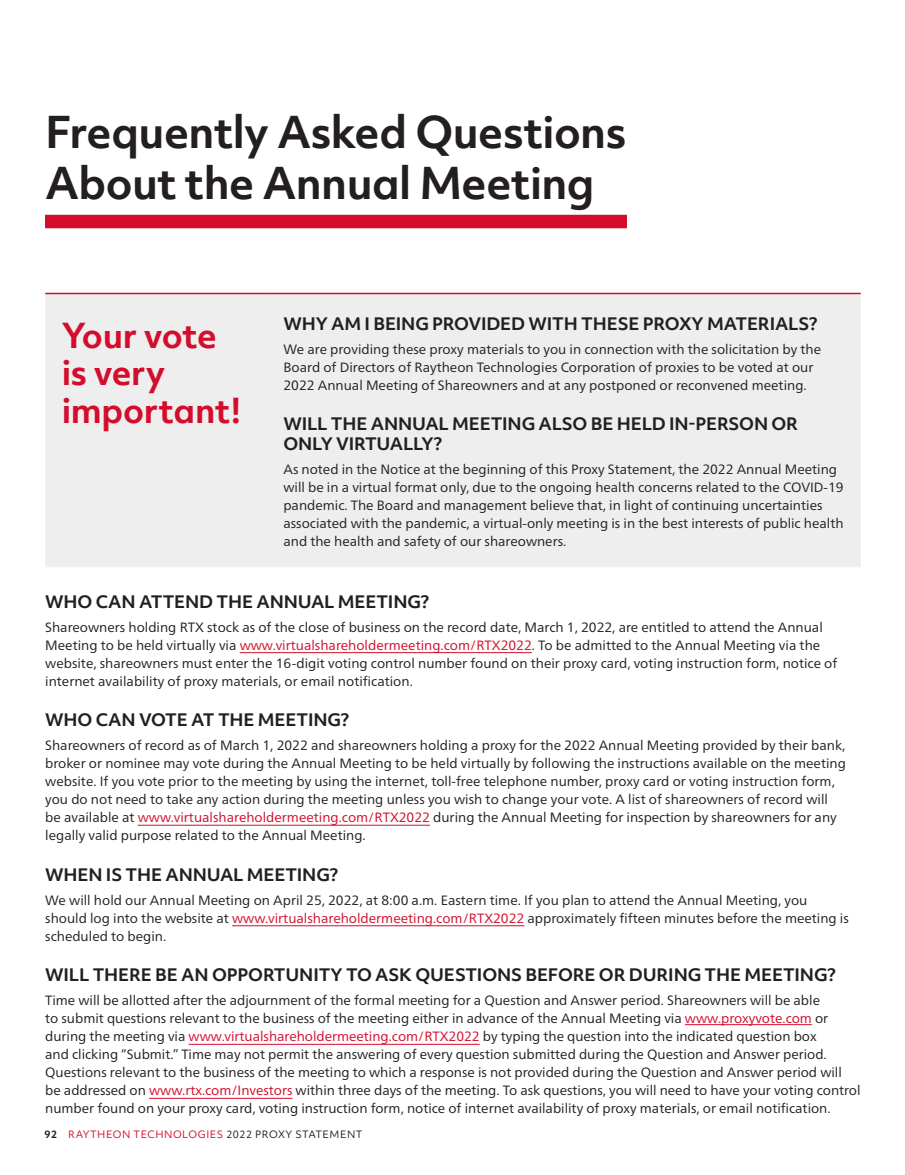
<style>
.page{position:relative;width:905px;height:1175px;background:#fff}
.page>*{position:absolute;margin:0;border:0;box-sizing:border-box;transform-origin:0 0}
.t1{font:700 42px/51px "Objektiv Mk 2";letter-spacing:-.015em;color:#231f20}
.t2{font:700 33px/37.5px "Objektiv Mk 2";letter-spacing:-.01em;color:#d30d2b}
.t3{font:700 16.5px/19.5px "Objektiv Mk 2";letter-spacing:-.01em;color:#231f20}
.t4{font:13.5px/18px "Neue Frutiger World";color:#231f20}
.t5{font:9.75px "Objektiv Mk 2";letter-spacing:.05em;color:#d30d2b}
.s1{color:#d30d2b}
.s2{font-weight:700;color:#231f20}
.s3{color:#231f20}
</style>
<div class="page">
<div style="left:45px;top:215px;width:582px;height:13px;background:#d30d2b"></div>
<hr style="left:240px;top:652px;width:292px;height:1px;background:#d30d2b">
<hr style="left:138px;top:825px;width:292px;height:1px;background:#d30d2b">
<hr style="left:232px;top:925px;width:292px;height:1px;background:#d30d2b">
<hr style="left:685px;top:1024px;width:126px;height:1px;background:#d30d2b">
<hr style="left:189px;top:1044px;width:290px;height:1px;background:#d30d2b">
<hr style="left:149px;top:1098px;width:143px;height:1px;background:#d30d2b">
<div style="left:45px;top:294px;width:815px;height:273px;background:#eeeeef"></div>
<hr style="left:45px;top:293px;width:222px;height:1px;background:#d30d2b">
<hr style="left:267px;top:293px;width:593px;height:1px;background:#d30d2b">
<h1 class="t1" style="left:45px;top:106px;width:583px">Frequently Asked Questions<br>About the Annual Meeting</h1>
<h2 class="t2" style="left:62px;top:316px;width:181px">Your vote is very important!</h2>
<p class="t3" style="left:283px;top:313px;width:535px">WHY AM I BEING PROVIDED WITH THESE PROXY MATERIALS?</p>
<p class="t4" style="left:283px;top:340px;width:539px">We are providing these proxy materials to you in connection with the solicitation by the<br>Board of Directors of Raytheon Technologies Corporation of proxies to be voted at our<br>2022 Annual Meeting of Shareowners and at any postponed or reconvened meeting.</p>
<p class="t3" style="left:283px;top:414px;width:516px">WILL THE ANNUAL MEETING ALSO BE HELD IN-PERSON OR<br>ONLY VIRTUALLY?</p>
<p class="t4" style="left:283px;top:460px;width:561px">As noted in the Notice at the beginning of this Proxy Statement, the 2022 Annual Meeting will be in a virtual format only, due to the ongoing health concerns related to the COVID-19 pandemic. The Board and management believe that, in light of continuing uncertainties associated with the pandemic, a virtual-only meeting is in the best interests of public health and the health and safety of our shareowners.</p>
<p class="t3" style="left:45px;top:591px;width:385px">WHO CAN ATTEND THE ANNUAL MEETING?</p>
<p class="t4" style="left:45px;top:618px;width:793px">Shareowners holding RTX stock as of the close of business on the record date, March 1, 2022, are entitled to attend the Annual Meeting to be held virtually via <span class="s1">www.virtualshareholdermeeting.com/RTX2022</span>. To be admitted to the Annual Meeting via the website, shareowners must enter the 16-digit voting control number found on their proxy card, voting instruction form, notice of internet availability of proxy materials, or email notification.</p>
<p class="t3" style="left:45px;top:710px;width:305px">WHO CAN VOTE AT THE MEETING?</p>
<p class="t4" style="left:45px;top:736px;width:802px">Shareowners of record as of March 1, 2022 and shareowners holding a proxy for the 2022 Annual Meeting provided by their bank, broker or nominee may vote during the Annual Meeting to be held virtually by following the instructions available on the meeting website. If you vote prior to the meeting by using the internet, toll-free telephone number, proxy card or voting instruction form, you do not need to take any action during the meeting unless you wish to change your vote. A list of shareowners of record will be available at <span class="s1">www.virtualshareholdermeeting.com/RTX2022</span> during the Annual Meeting for inspection by shareowners for any legally valid purpose related to the Annual Meeting.</p>
<p class="t3" style="left:45px;top:864px;width:294px">WHEN IS THE ANNUAL MEETING?</p>
<p class="t4" style="left:45px;top:891px;width:805px">We will hold our Annual Meeting on April 25, 2022, at 8:00 a.m. Eastern time. If you plan to attend the Annual Meeting, you should log into the website at <span class="s1">www.virtualshareholdermeeting.com/RTX2022</span> approximately fifteen minutes before the meeting is scheduled to begin.</p>
<p class="t3" style="left:45px;top:965px;width:792px">WILL THERE BE AN OPPORTUNITY TO ASK QUESTIONS BEFORE OR DURING THE MEETING?</p>
<p class="t4" style="left:45px;top:991px;width:816px">Time will be allotted after the adjournment of the formal meeting for a Question and Answer period. Shareowners will be able<br>to submit questions relevant to the business of the meeting either in advance of the Annual Meeting via <span class="s1">www.proxyvote.com</span> or during the meeting via <span class="s1">www.virtualshareholdermeeting.com/RTX2022</span> by typing the question into the indicated question box<br>and clicking “Submit.” Time may not permit the answering of every question submitted during the Question and Answer period.<br>Questions relevant to the business of the meeting to which a response is not provided during the Question and Answer period will be addressed on <span class="s1">www.rtx.com/Investors</span> within three days of the meeting. To ask questions, you will need to have your voting control number found on your proxy card, voting instruction form, notice of internet availability of proxy materials, or email notification.</p>
<p class="t5" style="left:44px;top:1127px;width:319px"><span class="s2">92</span> RAYTHEON TECHNOLOGIES <span class="s3">2022 PROXY STATEMENT</span></p>
</div>
